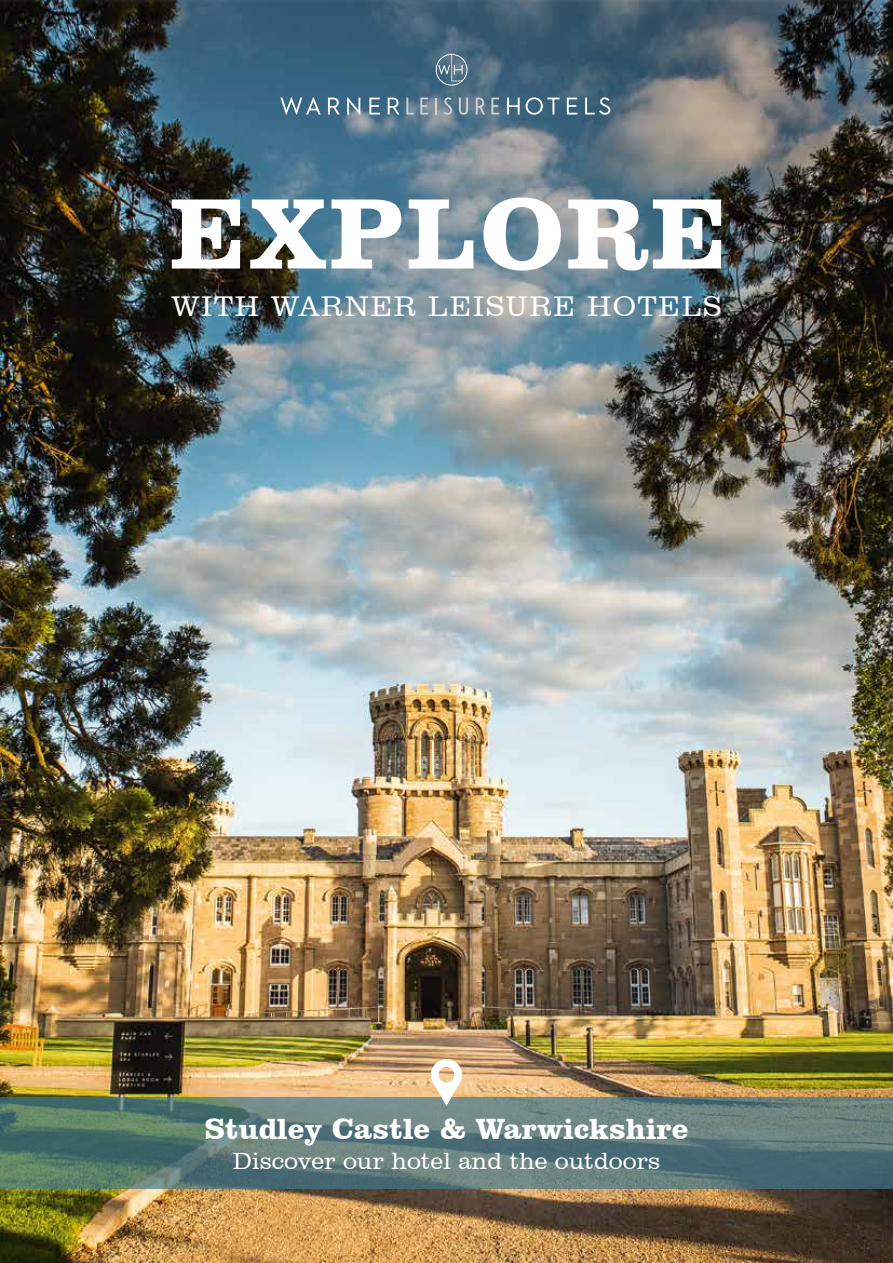
<style>
.page{position:relative;width:893px;height:1263px;background:#fff}
.page>*{position:absolute;margin:0;border:0;box-sizing:border-box;transform-origin:0 0}
.t1{font:700 30px "Clarendon BT";color:#fff}
.t2{font:300 29.1px "Clarendon BT";letter-spacing:.05em;color:#fff}
.t3{font:300 24px "Clarendon BT";color:#fff}
</style>
<div class="page">
<img style="left:0;top:0;width:893px;height:1263px">
<svg style="left:0;top:1097px;width:893px;height:91px;background:#5c7a78"></svg>
<svg style="left:172px;top:197px;width:549px;height:74px"></svg>
<svg style="left:431px;top:1059px;width:31px;height:47px"></svg>
<svg style="left:507px;top:98px;width:13px;height:16px"></svg>
<svg style="left:526px;top:97px;width:33px;height:18px"></svg>
<svg style="left:567px;top:98px;width:10px;height:16px"></svg>
<svg style="left:585px;top:97px;width:25px;height:18px"></svg>
<svg style="left:436px;top:54px;width:31px;height:32px"></svg>
<svg style="left:280px;top:97px;width:41px;height:18px"></svg>
<svg style="left:328px;top:98px;width:12px;height:16px"></svg>
<svg style="left:347px;top:97px;width:13px;height:18px"></svg>
<svg style="left:369px;top:98px;width:11px;height:16px"></svg>
<svg style="left:388px;top:98px;width:11px;height:16px"></svg>
<svg style="left:406px;top:98px;width:8px;height:16px"></svg>
<svg style="left:420px;top:98px;width:8px;height:16px"></svg>
<svg style="left:435px;top:98px;width:2px;height:16px"></svg>
<svg style="left:444px;top:97px;width:8px;height:18px"></svg>
<svg style="left:459px;top:98px;width:9px;height:17px"></svg>
<svg style="left:476px;top:98px;width:9px;height:16px"></svg>
<svg style="left:491px;top:98px;width:8px;height:16px"></svg>
<p class="t2" style="left:171px;top:288px;width:552px">WITH WARNER LEISURE HOTELS</p>
<p class="t1" style="left:205px;top:1110px;width:485px">Studley Castle &amp; Warwickshire</p>
<p class="t3" style="left:233px;top:1146px;width:429px">Discover our hotel and the outdoors</p>
</div>
